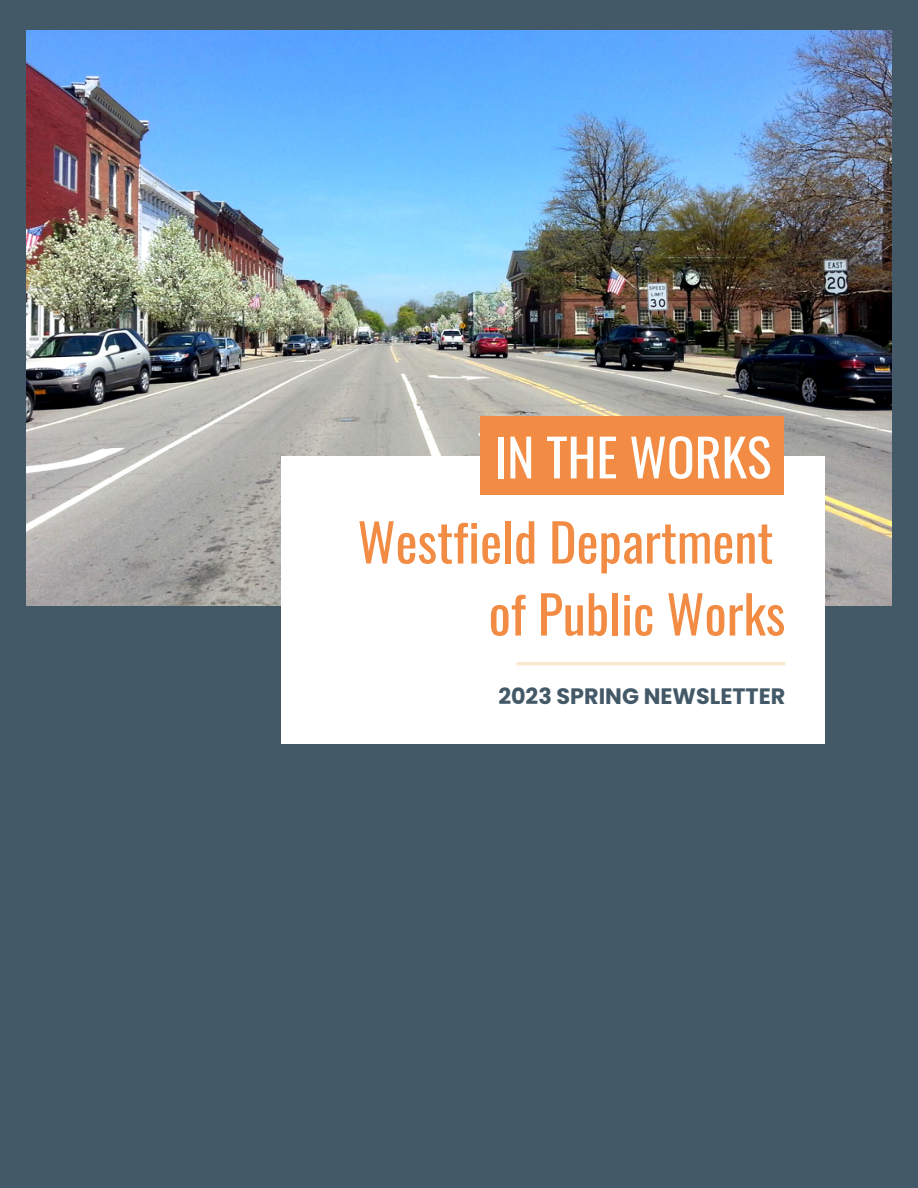
<style>
.page{position:relative;width:918px;height:1188px;background:#435967}
.page>*{position:absolute;margin:0;border:0;box-sizing:border-box;transform-origin:0 0}
.t1{font:52.2px/72px "Oswald";color:#f28b43;text-align:right}
.t2{font:51.6px "Oswald";color:#fff}
.t3{font:700 22.35px "Poppins";color:#435967}
</style>
<div class="page">
<img style="left:26px;top:31px;width:865px;height:574px">
<div style="left:281px;top:456px;width:543px;height:288px;background:#fff"></div>
<div style="left:480px;top:417px;width:304px;height:78px;background:#f28b43"></div>
<hr style="left:517px;top:662px;width:268px;height:3px;background:#fae9ce">
<p class="t2" style="left:494px;top:417px;width:279px">IN THE WORKS</p>
<p class="t1" style="left:358px;top:504px;width:429px">Westfield Department of Public Works</p>
<p class="t3" style="left:498px;top:680px;width:289px">2023 SPRING NEWSLETTER</p>
</div>
